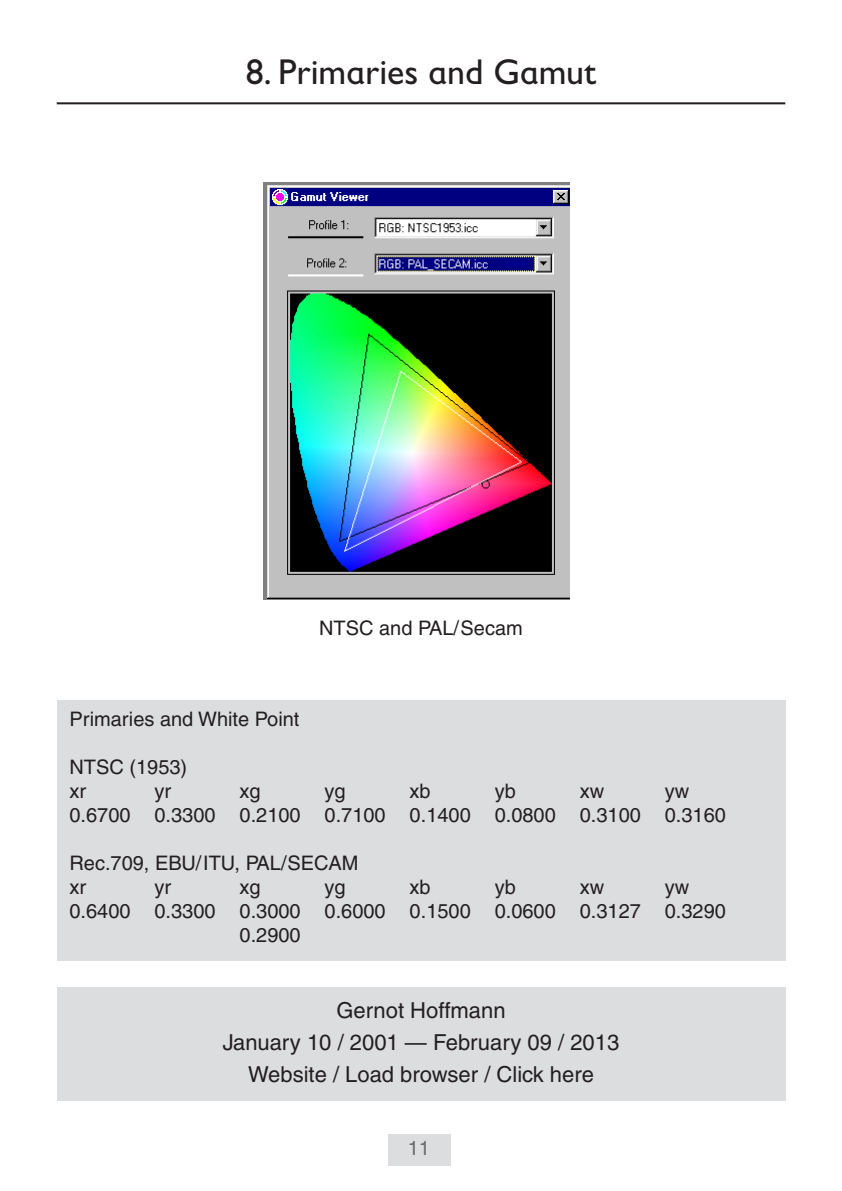
<style>
.page{position:relative;width:842px;height:1191px;background:#fff}
.page>*{position:absolute;margin:0;border:0;box-sizing:border-box;transform-origin:0 0}
.t1{font:36px "Gill Sans MT Schlbk";color:#231f20}
.t2{font:22px/32px "Helvetica";color:#231f20;text-align:center}
.t3{font:20px/24px "Helvetica";color:#231f20}
.t4{font:20px "Helvetica";color:#6c6d70}
</style>
<div class="page">
<div style="left:388px;top:1134px;width:63px;height:31px;background:#dcdddf"></div>
<div style="left:57px;top:986px;width:728px;height:114px;background:#dcdddf"></div>
<div style="left:57px;top:700px;width:728px;height:261px;background:#dcdddf"></div>
<hr style="left:57px;top:102px;width:728px;height:2px;background:#231f20">
<img style="left:264px;top:183px;width:306px;height:416px">
<h1 class="t1" style="left:246px;top:52px;width:352px">8. Primaries and Gamut</h1>
<p class="t3" style="left:319px;top:616px;width:205px">NTSC and PAL/Secam</p>
<p class="t3" style="left:69px;top:707px;width:231px">Primaries and White Point</p>
<p class="t3" style="left:69px;top:755px;width:119px">NTSC (1 953) xr</p>
<p class="t3" style="left:154px;top:779px;width:18px">yr</p>
<p class="t3" style="left:240px;top:779px;width:23px">xg</p>
<p class="t3" style="left:325px;top:779px;width:23px">yg</p>
<p class="t3" style="left:410px;top:779px;width:23px">xb</p>
<p class="t3" style="left:495px;top:779px;width:23px">yb</p>
<p class="t3" style="left:580px;top:779px;width:26px">xw</p>
<p class="t3" style="left:69px;top:779px;width:658px;text-indent:595px">yw<br>0.6700 0.3300 0.21 00 0.71 00 0.1 400 0.0800 0.31 00 0.31 60</p>
<p class="t3" style="left:69px;top:851px;width:291px">Rec.709, EBU/ITU, PAL/SECAM xr</p>
<p class="t3" style="left:154px;top:875px;width:18px">yr</p>
<p class="t3" style="left:240px;top:875px;width:23px">xg</p>
<p class="t3" style="left:325px;top:875px;width:23px">yg</p>
<p class="t3" style="left:410px;top:875px;width:23px">xb</p>
<p class="t3" style="left:495px;top:875px;width:23px">yb</p>
<p class="t3" style="left:580px;top:875px;width:26px">xw</p>
<p class="t3" style="left:665px;top:875px;width:26px">yw</p>
<p class="t3" style="left:69px;top:899px;width:658px">0.6400 0.3300 0.3000 0.6000 0.1 500 0.0600 0.31 27 0.3290</p>
<p class="t3" style="left:240px;top:923px;width:63px">0.2900</p>
<p class="t2" style="left:223px;top:994px;width:398px">Gernot Hoffmann<br>January 1 0 / 2001 — February 09 / 201 3<br>Website / Load browser / Click here</p>
<p class="t4" style="left:408px;top:1136px;width:10px">11</p>
</div>
